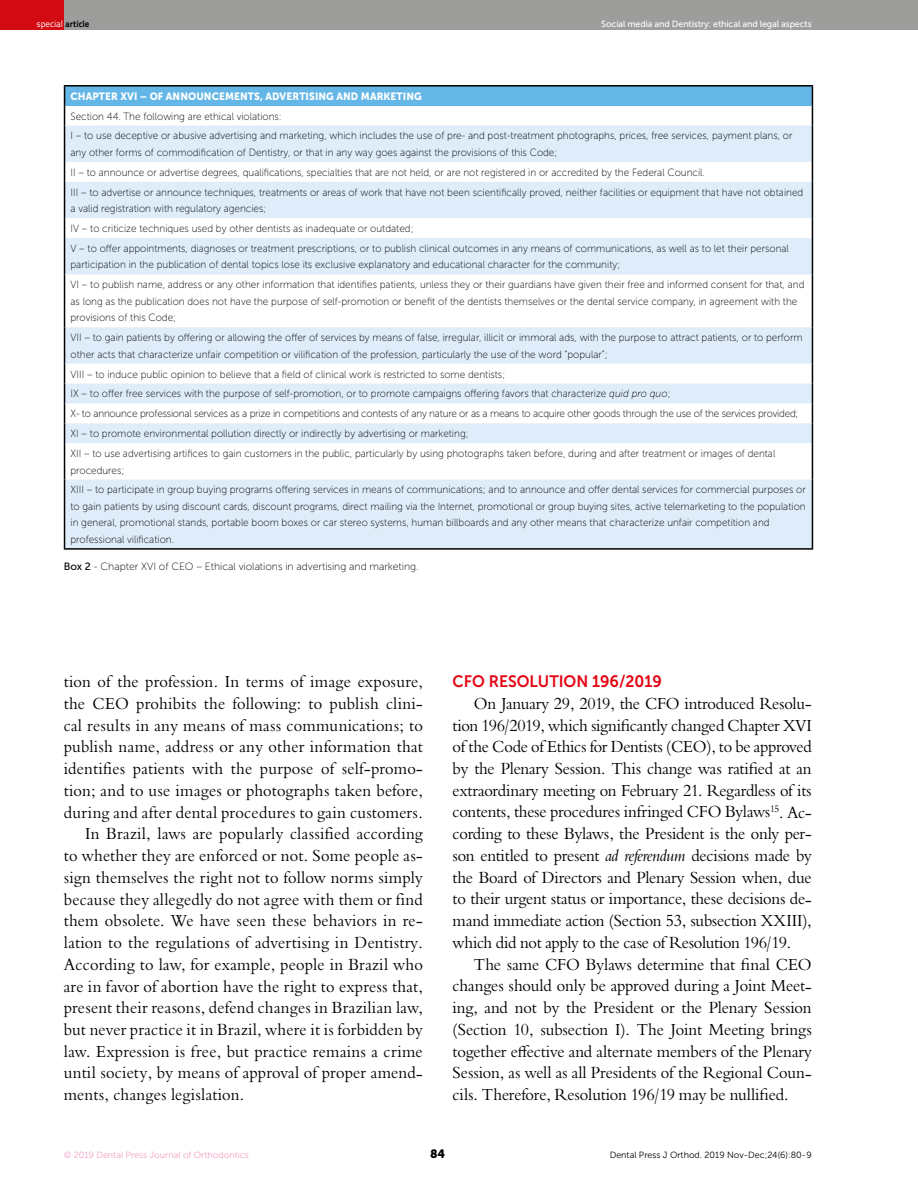
<style>
.page{position:relative;width:918px;height:1188px;background:#fff}
.page>*{position:absolute;margin:0;border:0;box-sizing:border-box;transform-origin:0 0}
.t1{font:16.5px/21.8px "Bergamo Std";letter-spacing:.015em;color:#000;text-align:justify;scale:.95 1}
.t2{font:16.5px "Museo Sans 700";color:#e30613;scale:.95 1}
.t3{font:12px "Museo Sans 900";color:#000}
.t4{font:10.5px/20px "Museo Sans 100";color:#000;scale:.95 1}
.t5{font:10.5px "Museo Sans 100";color:#000}
.t6{font:10.5px "Museo Sans 900";letter-spacing:.01em;color:#fff;scale:.95 1}
.t7{font:9px "Museo Sans 500";letter-spacing:-.015em;color:#fff}
.t8{font:9px "Museo Sans 300";color:#000}
.t9{font:9px "Museo Sans 300";color:#f39fc5}
.t10{font:9px "Titillium Text 22 L";color:#fff}
.s1{font-weight:700;color:#000}
.s2{font-style:italic}
.s3{font-family:"Museo Sans 500"}
</style>
<div class="page">
<div style="left:0;top:0;width:918px;height:30px;background:#9d9d9c"></div>
<div style="left:0;top:0;width:64px;height:30px;background:#d20a11"></div>
<div style="left:65px;top:86px;width:747px;height:20px;background:#64b6e7"></div>
<svg style="left:65px;top:126px;width:747px;height:422px;fill:#dfedfa"></svg>
<hr style="left:64px;top:85px;width:749px;height:2px;background:#000">
<hr style="left:64px;top:126px;width:1px;height:36px;background:#000">
<hr style="left:812px;top:126px;width:1px;height:36px;background:#000">
<svg style="left:64px;top:162px;width:1px;height:20px"></svg>
<svg style="left:812px;top:162px;width:1px;height:20px"></svg>
<hr style="left:64px;top:182px;width:1px;height:36px;background:#000">
<hr style="left:812px;top:182px;width:1px;height:36px;background:#000">
<svg style="left:64px;top:218px;width:1px;height:20px"></svg>
<svg style="left:812px;top:218px;width:1px;height:20px"></svg>
<hr style="left:64px;top:238px;width:1px;height:36px;background:#000">
<hr style="left:812px;top:238px;width:1px;height:36px;background:#000">
<hr style="left:64px;top:274px;width:1px;height:53px;background:#000">
<hr style="left:812px;top:274px;width:1px;height:53px;background:#000">
<hr style="left:64px;top:327px;width:1px;height:37px;background:#000">
<hr style="left:812px;top:327px;width:1px;height:37px;background:#000">
<svg style="left:64px;top:364px;width:1px;height:79px"></svg>
<svg style="left:812px;top:364px;width:1px;height:79px"></svg>
<hr style="left:64px;top:443px;width:1px;height:37px;background:#000">
<hr style="left:812px;top:443px;width:1px;height:37px;background:#000">
<hr style="left:64px;top:480px;width:1px;height:68px;background:#000">
<hr style="left:812px;top:480px;width:1px;height:68px;background:#000">
<hr style="left:64px;top:548px;width:749px;height:2px;background:#000">
<svg style="left:64px;top:87px;width:1px;height:39px"></svg>
<svg style="left:812px;top:87px;width:1px;height:39px"></svg>
<p class="t10" style="left:36px;top:17px;width:55px">special <span class="s1">article</span></p>
<p class="t7" style="left:601px;top:19px;width:212px">Social media and Dentistry: ethical and legal aspects</p>
<p class="t6" style="left:71px;top:90px;width:371px">CHAPTER XVI – OF ANNOUNCEMENTS, ADVERTISING AND MARKETING</p>
<p class="t4" style="left:71px;top:106px;width:761px">Section 44. The following are ethical violations:<br>I – to use deceptive or abusive advertising and marketing, which includes the use of pre- and post-treatment photographs, prices, free services, payment plans, or</p>
<p class="t4" style="left:71px;top:142px;width:773px">any other forms of commodification of Dentistry, or that in any way goes against the provisions of this Code;<br>II – to announce or advertise degrees, qualifications, specialties that are not held, or are not registered in or accredited by the Federal Council.<br>III – to advertise or announce techniques, treatments or areas of work that have not been scientifically proved, neither facilities or equipment that have not obtained</p>
<p class="t4" style="left:71px;top:199px;width:758px">a valid registration with regulatory agencies;<br>IV – to criticize techniques used by other dentists as inadequate or outdated;<br>V – to offer appointments, diagnoses or treatment prescriptions, or to publish clinical outcomes in any means of communications, as well as to let their personal</p>
<p class="t4" style="left:71px;top:255px;width:774px">participation in the publication of dental topics lose its exclusive explanatory and educational character for the community;<br>VI – to publish name, address or any other information that identifies patients, unless they or their guardians have given their free and informed consent for that, and</p>
<p class="t4" style="left:71px;top:293px;width:767px;line-height:16.5px">as long as the publication does not have the purpose of self-promotion or benefit of the dentists themselves or the dental service company, in agreement with the provisions of this Code;</p>
<p class="t4" style="left:71px;top:329px;width:772px;line-height:16.5px">VII – to gain patients by offering or allowing the offer of services by means of false, irregular, illicit or immoral ads, with the purpose to attract patients, or to perform other acts that characterize unfair competition or vilification of the profession, particularly the use of the word “popular”;</p>
<p class="t4" style="left:71px;top:364px;width:768px">VIII – to induce public opinion to believe that a field of clinical work is restricted to some dentists;<br>IX – to offer free services with the purpose of self-promotion, or to promote campaigns offering favors that characterize <span class="s2">quid pro quo</span>;<br>X- to announce professional services as a prize in competitions and contests of any nature or as a means to acquire other goods through the use of the services provided; XI – to promote environmental pollution directly or indirectly by advertising or marketing;<br>XII – to use advertising artifices to gain customers in the public, particularly by using photographs taken before, during and after treatment or images of dental</p>
<p class="t4" style="left:71px;top:460px;width:776px">procedures;<br>XIII – to participate in group buying programs offering services in means of communications; and to announce and offer dental services for commercial purposes or</p>
<p class="t4" style="left:71px;top:498px;width:775px;line-height:16.5px">to gain patients by using discount cards, discount programs, direct mailing via the Internet, promotional or group buying sites, active telemarketing to the population in general, promotional stands, portable boom boxes or car stereo systems, human billboards and any other means that characterize unfair competition and professional vilification.</p>
<p class="t5" style="left:64px;top:561px;width:356px"><span class="s3">Box 2</span> - Chapter XVI of CEO – Ethical violations in advertising and marketing.</p>
<h1 class="t1" style="left:64px;top:671px;width:379px">tion of the profession. In terms of image exposure,</h1>
<h1 class="t1" style="left:64px;top:692px;width:379px">the CEO prohibits the following: to publish clini-</h1>
<h1 class="t1" style="left:64px;top:714px;width:379px">cal results in any means of mass communications; to</h1>
<h1 class="t1" style="left:64px;top:736px;width:380px">publish name, address or any other information that</h1>
<h1 class="t1" style="left:64px;top:758px;width:379px">identifies patients with the purpose of self-promo-</h1>
<h1 class="t1" style="left:64px;top:779px;width:380px">tion; and to use images or photographs taken before,</h1>
<h1 class="t1" style="left:64px;top:801px;width:379px">during and after dental procedures to gain customers.</h1>
<h1 class="t1" style="left:85px;top:823px;width:357px">In Brazil, laws are popularly classified according</h1>
<h1 class="t1" style="left:64px;top:845px;width:379px">to whether they are enforced or not. Some people as-</h1>
<h1 class="t1" style="left:64px;top:866px;width:379px">sign themselves the right not to follow norms simply</h1>
<h1 class="t1" style="left:64px;top:888px;width:379px">because they allegedly do not agree with them or find</h1>
<h1 class="t1" style="left:64px;top:910px;width:379px">them obsolete. We have seen these behaviors in re-</h1>
<h1 class="t1" style="left:64px;top:932px;width:379px">lation to the regulations of advertising in Dentistry.</h1>
<h1 class="t1" style="left:64px;top:953px;width:379px">According to law, for example, people in Brazil who</h1>
<h1 class="t1" style="left:64px;top:975px;width:380px">are in favor of abortion have the right to express that,</h1>
<h1 class="t1" style="left:64px;top:997px;width:379px">present their reasons, defend changes in Brazilian law,</h1>
<h1 class="t1" style="left:64px;top:1019px;width:379px">but never practice it in Brazil, where it is forbidden by</h1>
<h1 class="t1" style="left:64px;top:1040px;width:379px">law. Expression is free, but practice remains a crime</h1>
<h1 class="t1" style="left:64px;top:1062px;width:379px">until society, by means of approval of proper amend-</h1>
<h1 class="t1" style="left:64px;top:1084px;width:191px">ments, changes legislation.</h1>
<h1 class="t2" style="left:453px;top:672px;width:222px">CFO RESOLUTION 196/2019</h1>
<p class="t1" style="left:453px;top:692px;width:380px;text-indent:21px">On January 29, 2019, the CFO introduced Resolu&shy;tion 196/2019, which significantly changed Chapter XVI of the Code of Ethics for Dentists (CEO), to be approved by the Plenary Session. This change was ratified at an extraordinary meeting on February 21. Regardless of its contents, these procedures infringed CFO Bylaws<sup>15</sup>. Ac&shy;cording to these Bylaws, the President is the only per&shy;son entitled to present <span class="s2">ad referendum</span> decisions made by the Board of Directors and Plenary Session when, due to their urgent status or importance, these decisions de&shy;mand immediate action (Section 53, subsection XXIII), which did not apply to the case of Resolution 196/19.</p>
<p class="t1" style="left:453px;top:953px;width:380px;text-indent:21px">The same CFO Bylaws determine that final CEO changes should only be approved during a Joint Meet&shy;ing, and not by the President or the Plenary Session (Section 10, subsection I). The Joint Meeting brings together effective and alternate members of the Plenary Session, as well as all Presidents of the Regional Coun&shy;cils. Therefore, Resolution 196/19 may be nullified.</p>
<p class="t9" style="left:64px;top:1150px;width:186px">© 2019 Dental Press Journal of Orthodontics</p>
<p class="t3" style="left:430px;top:1147px;width:17px">84</p>
<p class="t8" style="left:610px;top:1150px;width:204px">Dental Press J Orthod. 2019 Nov-Dec;24(6):80-9</p>
</div>
